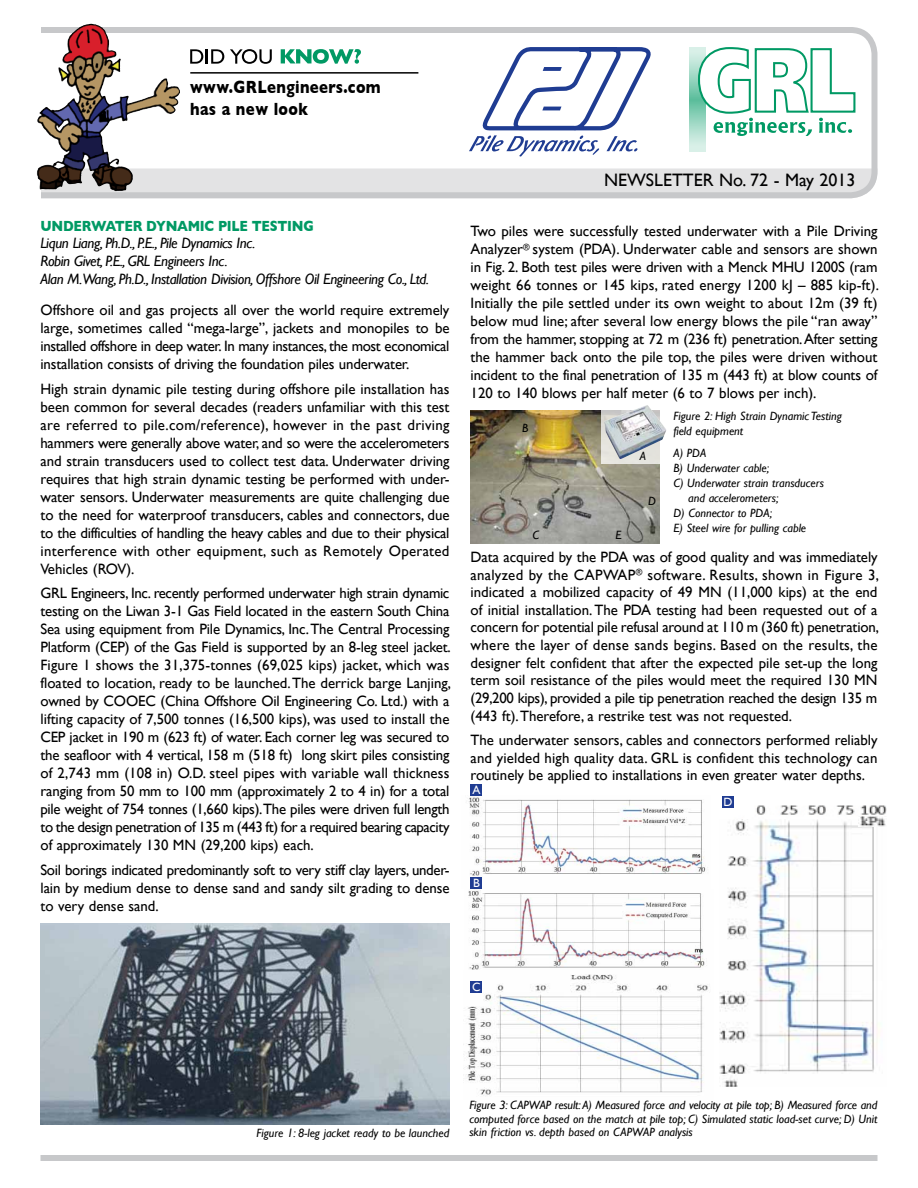
<style>
.page{position:relative;width:918px;height:1188px;background:#fff}
.page>*{position:absolute;margin:0;border:0;box-sizing:border-box;transform-origin:0 0}
.t1{font:700 18px/21.6px "Gill Sans";letter-spacing:.025em;color:#000;scale:.83 1}
.t2{font:18px "Gill Sans";color:#000}
.t3{font:15px/18px "Gill Sans";color:#000;text-align:justify}
.t4{font:italic 15px/18px "Gill Sans";letter-spacing:-.025em;color:#000}
.t5{font:700 15px "Gill Sans";letter-spacing:-.02em;color:#009964;scale:.87 1}
.t6{font:italic 12px/13.5px "Gill Sans";color:#000;text-align:justify}
.t7{font:12px "Gill Sans";color:#fff}
</style>
<div class="page">
<img style="left:40px;top:923px;width:410px;height:202px">
<img style="left:469px;top:795px;width:237px;height:93px">
<img style="left:468px;top:889px;width:237px;height:81px">
<img style="left:463px;top:974px;width:245px;height:122px">
<img style="left:471px;top:410px;width:189px;height:134px">
<svg style="left:601px;top:410px;width:59px;height:54px"></svg>
<img style="left:604px;top:405px;width:62px;height:54px">
<div style="left:471px;top:981px;width:11px;height:12px;background:#1f3c92"></div>
<div style="left:471px;top:877px;width:11px;height:12px;background:#1f3c92"></div>
<div style="left:471px;top:784px;width:11px;height:12px;background:#1f3c92"></div>
<img style="left:720px;top:805px;width:166px;height:281px">
<img style="left:859px;top:817px;width:27px;height:10px">
<div style="left:722px;top:796px;width:12px;height:12px;background:#1f3c92"></div>
<svg style="left:40px;top:27px;width:837px;height:171px"></svg>
<svg style="left:469px;top:47px;width:182px;height:110px"></svg>
<svg style="left:689px;top:47px;width:16px;height:104px"></svg>
<svg style="left:697px;top:47px;width:158px;height:89px"></svg>
<svg style="left:190px;top:49px;width:34px;height:15px"></svg>
<svg style="left:230px;top:49px;width:42px;height:15px"></svg>
<svg style="left:281px;top:49px;width:80px;height:15px"></svg>
<hr style="left:190px;top:72px;width:228px;height:2px;background:#000">
<img style="left:58px;top:24px;width:31px;height:79px">
<div style="left:40px;top:1155px;width:838px;height:6px;background:#c7c8ca"></div>
<p class="t1" style="left:190px;top:76px;width:67px">www.GRL</p>
<p class="t1" style="left:190px;top:76px;width:231px;text-indent:77px">engineers.com has a new look</p>
<p class="t5" style="left:40px;top:217px;width:316px">Underwater Dynamic Pile Testing</p>
<p class="t4" style="left:40px;top:234px;width:390px">Liqun Liang, Ph.D., P.E., Pile Dynamics Inc.<br>Robin Givet, P.E., GRL Engineers Inc.<br>Alan M.Wang, Ph.D., Installation Division, Offshore Oil Engineering Co., Ltd.</p>
<p class="t3" style="left:40px;top:301px;width:411px">Offshore oil and gas projects all over the world require extremely large, sometimes called “mega-large”, jackets and monopiles to be installed offshore in deep water. In many instances, the most economical installation consists of driving the foundation piles underwater.</p>
<p class="t3" style="left:40px;top:379px;width:411px">High strain dynamic pile testing during offshore pile installation has been common for several decades (readers unfamiliar with this test are referred to pile.com/reference), however in the past driving hammers were generally above water, and so were the accelerometers and strain transducers used to collect test data. Underwater driving requires that high strain dynamic testing be performed with under&shy;water sensors. Underwater measurements are quite challenging due to the need for waterproof transducers, cables and connectors, due to the difficulties of handling the heavy cables and due to their physical interference with other equipment, such as Remotely Operated Vehicles (ROV).</p>
<p class="t3" style="left:40px;top:584px;width:412px">GRL Engineers, Inc. recently performed underwater high strain dynamic testing on the Liwan 3-1 Gas Field located in the eastern South China Sea using equipment from Pile Dynamics, Inc. The Central Processing Platform (CEP) of the Gas Field is supported by an 8-leg steel jacket.<br>Figure 1 shows the 31,375-tonnes (69,025 kips) jacket, which was floated to location, ready to be launched. The derrick barge Lanjing, owned by COOEC (China Offshore Oil Engineering Co. Ltd.) with a lifting capacity of 7,500 tonnes (16,500 kips), was used to install the CEP jacket in 190 m (623 ft) of water. Each corner leg was secured to the seafloor with 4 vertical, 158 m (518 ft) long skirt piles consisting of 2,743 mm (108 in) O.D. steel pipes with variable wall thickness ranging from 50 mm to 100 mm (approximately 2 to 4 in) for a total pile weight of 754 tonnes (1,660 kips).The piles were driven full length to the design penetration of 135 m (443 ft) for a required bearing capacity of approximately 130 MN (29,200 kips) each.</p>
<p class="t3" style="left:40px;top:861px;width:411px">Soil borings indicated predominantly soft to very stiff clay layers, under&shy;lain by medium dense to dense sand and sandy silt grading to dense to very dense sand.</p>
<p class="t2" style="left:604px;top:170px;width:253px">NEWSLETTER No. 72 - May 2013</p>
<p class="t3" style="left:471px;top:222px;width:410px">Two piles were successfully tested underwater with a Pile Driving Analyzer<sup>®</sup> system (PDA). Underwater cable and sensors are shown in Fig. 2. Both test piles were driven with a Menck MHU 1200S (ram weight 66 tonnes or 145 kips, rated energy 1200 kJ – 885 kip-ft).<br>Initially the pile settled under its own weight to about 12m (39 ft) below mud line; after several low energy blows the pile “ran away” from the hammer, stopping at 72 m (236 ft) penetration. After setting the hammer back onto the pile top, the piles were driven without incident to the final penetration of 135 m (443 ft) at blow counts of 120 to 140 blows per half meter (6 to 7 blows per inch).</p>
<p class="t6" style="left:522px;top:421px;width:8px">B</p>
<p class="t6" style="left:533px;top:528px;width:8px">C</p>
<p class="t6" style="left:616px;top:528px;width:8px">E</p>
<p class="t6" style="left:640px;top:449px;width:8px">A</p>
<p class="t6" style="left:648px;top:494px;width:9px">D</p>
<p class="t6" style="left:673px;top:408px;width:170px;line-height:15px">Figure 2: High Strain Dynamic Testing field equipment</p>
<p class="t6" style="left:673px;top:446px;width:34px">A) PDA</p>
<p class="t6" style="left:673px;top:461px;width:97px">B) Underwater cable;</p>
<p class="t6" style="left:673px;top:476px;width:152px">C) Underwater strain transducers</p>
<p class="t6" style="left:688px;top:491px;width:92px">and accelerometers;</p>
<p class="t6" style="left:673px;top:506px;width:100px">D) Connector to PDA;</p>
<p class="t6" style="left:673px;top:521px;width:134px">E) Steel wire for pulling cable</p>
<p class="t3" style="left:471px;top:548px;width:410px;line-height:17.5px">Data acquired by the PDA was of good quality and was immediately analyzed by the CAPWAP<sup>®</sup> software. Results, shown in Figure 3, indicated a mobilized capacity of 49 MN (11,000 kips) at the end of initial installation. The PDA testing had been requested out of a concern for potential pile refusal around at 110 m (360 ft) penetration, where the layer of dense sands begins. Based on the results, the designer felt confident that after the expected pile set-up the long term soil resistance of the piles would meet the required 130 MN (29,200 kips), provided a pile tip penetration reached the design 135 m (443 ft). Therefore, a restrike test was not requested.</p>
<p class="t3" style="left:471px;top:731px;width:408px">The underwater sensors, cables and connectors performed reliably and yielded high quality data. GRL is confident this technology can routinely be applied to installations in even greater water depths.</p>
<p class="t7" style="left:472px;top:783px;width:10px">A</p>
<p class="t7" style="left:473px;top:876px;width:8px">B</p>
<p class="t7" style="left:724px;top:795px;width:10px">D</p>
<p class="t7" style="left:472px;top:980px;width:10px">C</p>
<p class="t6" style="left:257px;top:1126px;width:194px">Figure 1: 8-leg jacket ready to be launched</p>
<p class="t6" style="left:469px;top:1098px;width:410px">Figure 3: CAPWAP result: A) Measured force and velocity at pile top; B) Measured force and computed force based on the match at pile top; C) Simulated static load-set curve; D) Unit skin friction vs. depth based on CAPWAP analysis</p>
</div>
